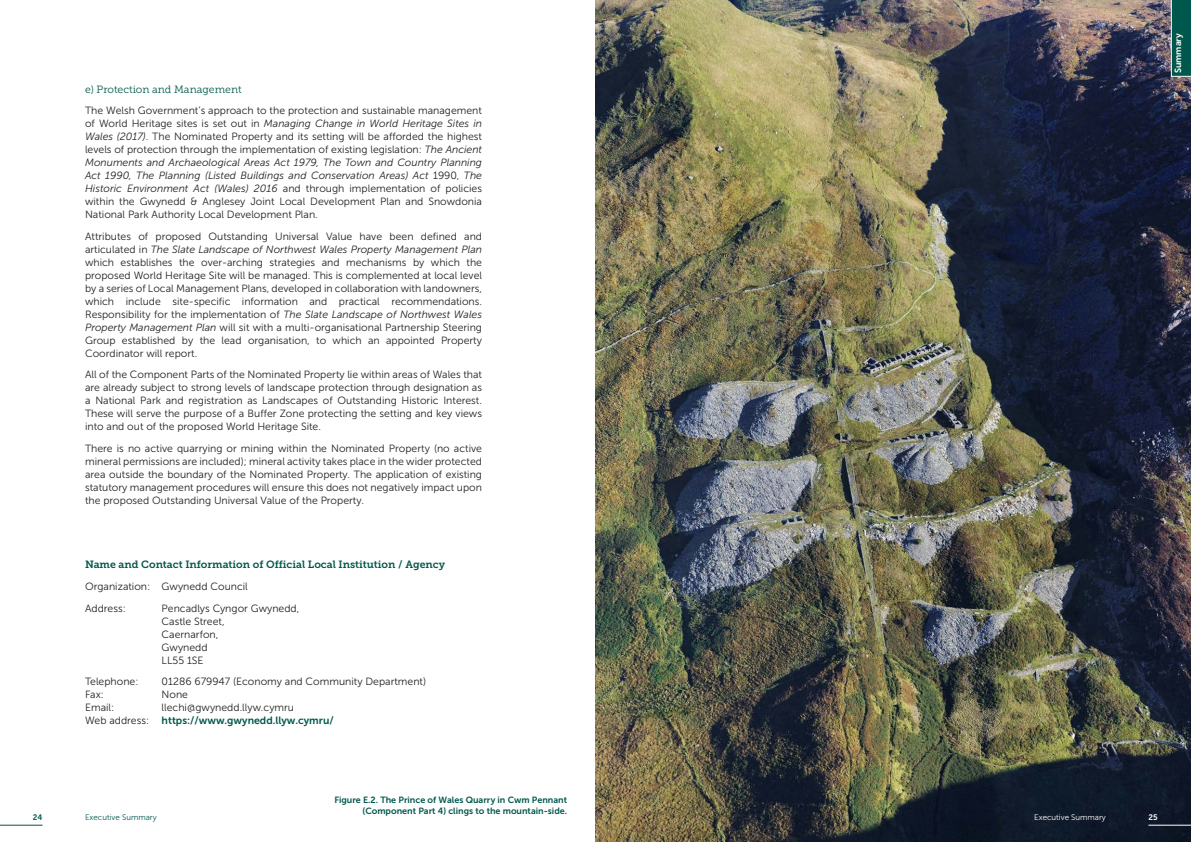
<style>
.page{position:relative;width:1191px;height:842px;background:#fff}
.page>*{position:absolute;margin:0;border:0;box-sizing:border-box;transform-origin:0 0}
.t1{font:10.5px/13px "Museo Sans 300";color:#231f20;text-align:justify}
.t2{font:10.5px "Museo Slab 700";color:#00584c}
.t3{font:10.5px "Museo Sans 700";color:#00584c}
.t4{font:10.5px "Museo Slab 300";color:#00584c}
.t5{font:9px/11px "Museo Sans 700";color:#00584c;text-align:right}
.t6{font:9px "Museo Sans 700";color:#fff}
.t7{font:8px "Museo Sans 300";color:#00584c}
.t8{font:8px "Museo Sans 300";color:#fff}
.t9{font:8px "Museo Sans 700";color:#00584c}
.t10{font:8px "Museo Sans 700";color:#fff}
.s1{font-style:italic}
.s2{font-family:"Museo Sans 300";color:#231f20}
</style>
<div class="page">
<img style="left:595px;top:0;width:596px;height:842px">
<hr style="left:0;top:825px;width:43px;height:1px;background:#00584c">
<hr style="left:1148px;top:825px;width:43px;height:1px;background:#fff">
<svg style="left:1171px;top:0;width:20px;height:77px;background:#0e6155"></svg>
<p class="t4" style="left:85px;top:84px;width:158px">e) Protection and Management</p>
<p class="t1" style="left:85px;top:104px;width:398px">The Welsh Government’s approach to the protection and sustainable management of World Heritage sites is set out in <span class="s1">Managing Change in World Heritage Sites in Wales (2017)</span>. The Nominated Property and its setting will be afforded the highest levels of protection through the implementation of existing legislation: <span class="s1">The Ancient Monuments and Archaeological Areas Act 1979, The Town and Country Planning Act 1990, The Planning (Listed Buildings and Conservation Areas) Act</span> 1990, <span class="s1">The Historic Environment Act (Wales) 2016</span> and through implementation of policies within the Gwynedd &amp; Anglesey Joint Local Development Plan and Snowdonia National Park Authority Local Development Plan.</p>
<p class="t1" style="left:85px;top:230px;width:398px">Attributes of proposed Outstanding Universal Value have been defined and articulated in <span class="s1">The Slate Landscape of Northwest Wales Property Management Plan </span>which establishes the over-arching strategies and mechanisms by which the proposed World Heritage Site will be managed. This is complemented at local level by a series of Local Management Plans, developed in collaboration with landowners, which include site-specific information and practical recommendations.<br>Responsibility for the implementation of <span class="s1">The Slate Landscape of Northwest Wales Property Management Plan</span> will sit with a multi-organisational Partnership Steering Group established by the lead organisation, to which an appointed Property Coordinator will report.</p>
<p class="t1" style="left:85px;top:368px;width:398px">All of the Component Parts of the Nominated Property lie within areas of Wales that are already subject to strong levels of landscape protection through designation as a National Park and registration as Landscapes of Outstanding Historic Interest.<br>These will serve the purpose of a Buffer Zone protecting the setting and key views into and out of the proposed World Heritage Site.</p>
<p class="t1" style="left:85px;top:442px;width:398px">There is no active quarrying or mining within the Nominated Property (no active mineral permissions are included); mineral activity takes place in the wider protected area outside the boundary of the Nominated Property. The application of existing statutory management procedures will ensure this does not negatively impact upon the proposed Outstanding Universal Value of the Property.</p>
<p class="t2" style="left:85px;top:559px;width:361px">Name and Contact Information of Official Local Institution / Agency</p>
<p class="t1" style="left:85px;top:576px;width:164px;line-height:21.5px">Organization: Gwynedd Council<br>Address:</p>
<p class="t1" style="left:162px;top:601px;width:139px;text-align:left">Pencadlys Cyngor Gwynedd,<br>Castle Street,<br>Caernarfon,<br>Gwynedd<br>LL55 1SE</p>
<p class="t1" style="left:85px;top:675px;width:55px">Telephone:</p>
<p class="t1" style="left:162px;top:675px;width:266px">01286 679947 (Economy and Community Department)</p>
<p class="t1" style="left:85px;top:688px;width:20px">Fax:</p>
<p class="t1" style="left:162px;top:688px;width:28px">None</p>
<p class="t1" style="left:85px;top:701px;width:31px">Email:</p>
<p class="t1" style="left:162px;top:701px;width:134px">llechi@gwynedd.llyw.cymru</p>
<p class="t3" style="left:85px;top:714px;width:250px"><span class="s2">Web address:</span> https://www.gwynedd.llyw.cymru/</p>
<p class="t6" style="left:1173px;top:73px;width:42px;rotate:-90deg">Summary</p>
<p class="t5" style="left:334px;top:794px;width:234px">Figure E.2. The Prince of Wales Quarry in Cwm Pennant (Component Part 4) clings to the mountain-side.</p>
<p class="t9" style="left:33px;top:812px;width:11px">24</p>
<p class="t7" style="left:85px;top:812px;width:73px">Executive Summary</p>
<p class="t8" style="left:1034px;top:812px;width:73px">Executive Summary</p>
<p class="t10" style="left:1148px;top:812px;width:11px">25</p>
</div>
